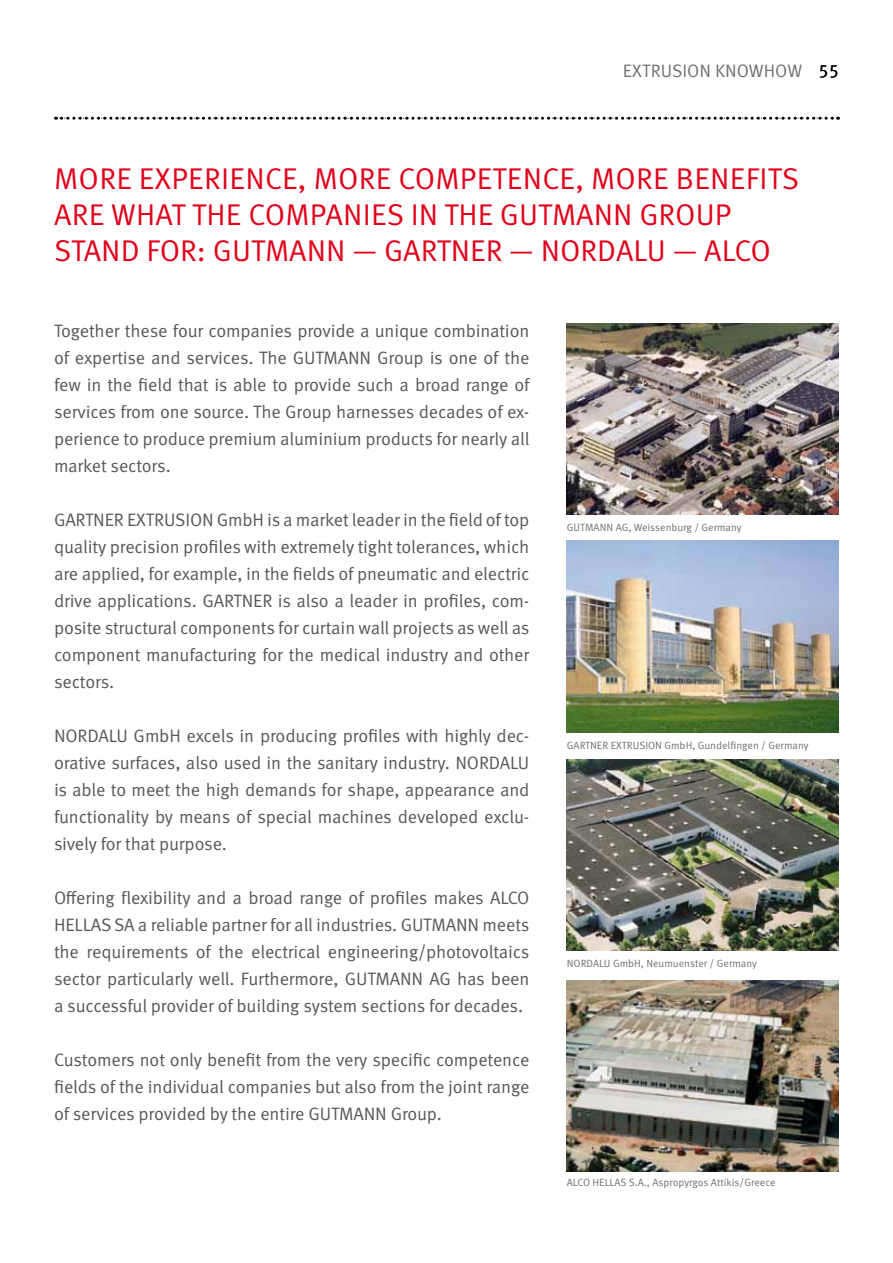
<style>
.page{position:relative;width:893px;height:1263px;background:#fff}
.page>*{position:absolute;margin:0;border:0;box-sizing:border-box;transform-origin:0 0}
.t1{font:30px/36px "Gutmann Meta Norm";color:#e2001a}
.t2{font:18px/27px "Gutmann Meta Norm";letter-spacing:-.01em;color:#58585a;text-align:justify}
.t3{font:18px "Gutmann Meta Norm";color:#707172}
.t4{font:10.5px "Gutmann Meta Norm";color:#707172}
.s1{color:#000}
</style>
<div class="page">
<svg style="left:56px;top:117px;width:782px;height:3px"></svg>
<img style="left:567px;top:541px;width:272px;height:191px">
<img style="left:567px;top:323px;width:272px;height:191px">
<img style="left:567px;top:760px;width:272px;height:191px">
<img style="left:567px;top:980px;width:272px;height:191px">
<p class="t3" style="left:623px;top:58px;width:218px">EXTRUSION KNOWHOW <span class="s1">55</span></p>
<h1 class="t1" style="left:54px;top:159px;width:43px">More</h1>
<h1 class="t1" style="left:139px;top:159px;width:17px">experience</h1>
<h1 class="t1" style="left:298px;top:159px;width:36px">, more</h1>
<h1 class="t1" style="left:398px;top:159px;width:19px">competence</h1>
<h1 class="t1" style="left:575px;top:159px;width:36px">, more</h1>
<h1 class="t1" style="left:676px;top:159px;width:16px">benefits</h1>
<h1 class="t1" style="left:54px;top:195px;width:18px">are</h1>
<h1 class="t1" style="left:111px;top:195px;width:20px">what</h1>
<h1 class="t1" style="left:192px;top:195px;width:17px">the</h1>
<h1 class="t1" style="left:248px;top:195px;width:18px">companies</h1>
<h1 class="t1" style="left:54px;top:195px;width:718px;text-indent:357px">IN THE GUTMANN GROUP<br>STAND FOR: GUTMANN — GARTNER — NORDALU — ALCO</h1>
<p class="t2" style="left:54px;top:316px;width:477px">Together these four companies provide a unique combination of expertise and services. The GUTMANN Group is one of the few in the field that is able to provide such a broad range of services from one source. The Group harnesses decades of ex&shy;perience to produce premium aluminium products for nearly all market sectors.</p>
<p class="t2" style="left:54px;top:505px;width:477px">GARTNER EXTRUSION GmbH is a market leader in the field of top quality precision profiles with extremely tight tolerances, which are applied, for example, in the fields of pneumatic and electric drive applications. GARTNER is also a leader in profiles, com&shy;posite structural components for curtain wall projects as well as component manufacturing for the medical industry and other sectors.</p>
<p class="t2" style="left:54px;top:721px;width:477px">NORDALU GmbH excels in producing profiles with highly dec&shy;orative surfaces, also used in the sanitary industry. NORDALU is able to meet the high demands for shape, appearance and functionality by means of special machines developed exclu&shy;sively for that purpose.</p>
<p class="t2" style="left:54px;top:883px;width:477px">Offering flexibility and a broad range of profiles makes ALCO HELLAS SA a reliable partner for all industries. GUTMANN meets the requirements of the electrical engineering/photovoltaics sector particularly well. Furthermore, GUTMANN AG has been a successful provider of building system sections for decades.</p>
<p class="t2" style="left:54px;top:1045px;width:477px">Customers not only benefit from the very specific competence fields of the individual companies but also from the joint range of services provided by the entire GUTMANN Group.</p>
<p class="t4" style="left:567px;top:519px;width:176px">GUTMANN AG, Weissenburg / Germany</p>
<p class="t4" style="left:567px;top:737px;width:243px">GARTNER EXTRUSION GmbH, Gundelfingen / Germany</p>
<p class="t4" style="left:567px;top:955px;width:192px">NORDALU GmbH, Neumuenster / Germany</p>
<p class="t4" style="left:567px;top:1174px;width:210px">ALCO HELLAS S.A., Aspropyrgos Attikis/Greece</p>
</div>
